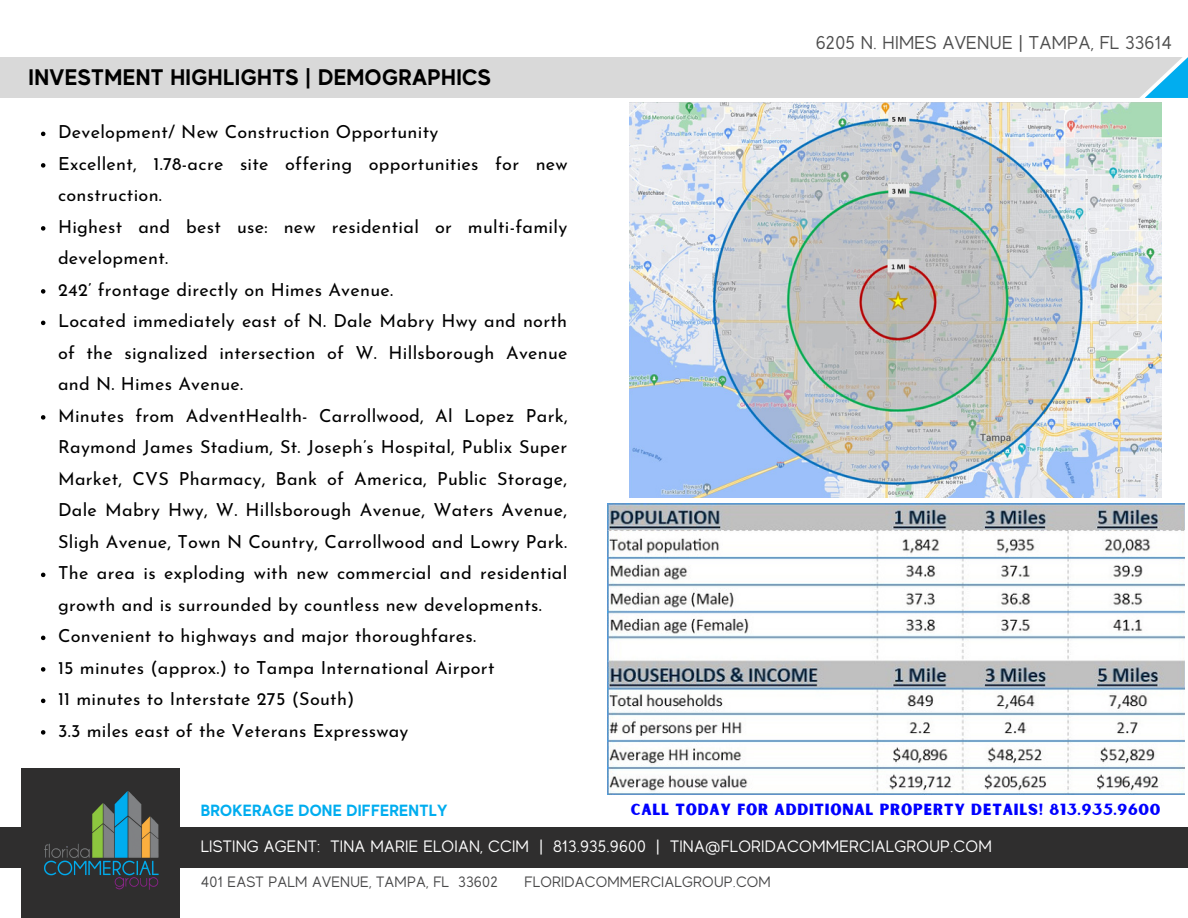
<style>
.page{position:relative;width:1188px;height:918px;background:#fff}
.page>*{position:absolute;margin:0;border:0;box-sizing:border-box;transform-origin:0 0}
.t1{font:700 22.5px "MADE Evolve Sans";letter-spacing:.02em;color:#000}
.t2{font:18.6px "MADE Evolve Sans";letter-spacing:.015em;color:#4d4d4d}
.t3{font:18px/31.5px "Josefin Sans";letter-spacing:.015em;color:#000}
.t4{font:16.5px "MADE Evolve Sans";letter-spacing:.015em;color:#fff}
.t5{font:700 16.2px "MADE Evolve Sans";letter-spacing:.015em;color:#00adef}
.t6{font:15.45px "Sunborn Sans One";letter-spacing:.05em;color:#00f}
.t7{font:15px "MADE Evolve Sans";letter-spacing:.015em;color:#484849}
</style>
<div class="page">
<div style="left:22px;top:768px;width:158px;height:150px;background:#2f2e2e"></div>
<div style="left:0;top:828px;width:1188px;height:40px;background:#2f2e2e"></div>
<img style="left:44px;top:791px;width:115px;height:99px">
<div style="left:0;top:58px;width:1188px;height:40px;background:#d9d9d9"></div>
<svg style="left:1139px;top:57px;width:6px;height:41px"></svg>
<svg style="left:1145px;top:57px;width:43px;height:41px"></svg>
<img style="left:630px;top:102px;width:532px;height:395px">
<img style="left:608px;top:503px;width:577px;height:292px">
<svg style="left:41px;top:132px;width:4px;height:4px"></svg>
<svg style="left:41px;top:163px;width:4px;height:5px"></svg>
<svg style="left:41px;top:226px;width:4px;height:5px"></svg>
<svg style="left:41px;top:289px;width:4px;height:5px"></svg>
<svg style="left:41px;top:321px;width:4px;height:4px"></svg>
<svg style="left:41px;top:415px;width:4px;height:5px"></svg>
<svg style="left:41px;top:573px;width:4px;height:4px"></svg>
<svg style="left:41px;top:636px;width:4px;height:4px"></svg>
<svg style="left:41px;top:667px;width:4px;height:5px"></svg>
<svg style="left:41px;top:699px;width:4px;height:4px"></svg>
<svg style="left:41px;top:730px;width:4px;height:5px"></svg>
<p class="t1" style="left:29px;top:64px;width:464px">INVESTMENT HIGHLIGHTS | DEMOGRAPHICS</p>
<p class="t3" style="left:58px;top:118px;width:382px">Development/ New Construction Opportunity</p>
<p class="t3" style="left:58px;top:150px;width:511px">Excellent, 1.78-acre site offering opportunities for new construction.</p>
<p class="t3" style="left:58px;top:213px;width:511px">Highest and best use: new residential or multi-family development.</p>
<p class="t3" style="left:58px;top:276px;width:337px">242’ frontage directly on Himes Avenue.</p>
<p class="t3" style="left:58px;top:307px;width:511px;text-align:justify">Located immediately east of N. Dale Mabry Hwy and north of the signalized intersection of W. Hillsborough Avenue and N. Himes Avenue.</p>
<p class="t3" style="left:58px;top:402px;width:511px;text-align:justify">Minutes from AdventHealth- Carrollwood, Al Lopez Park, Raymond James Stadium, St. Joseph’s Hospital, Publix Super Market, CVS Pharmacy, Bank of America, Public Storage, Dale Mabry Hwy, W. Hillsborough Avenue, Waters Avenue, Sligh Avenue, Town N Country, Carrollwood and Lowry Park.</p>
<p class="t3" style="left:58px;top:559px;width:511px">The area is exploding with new commercial and residential growth and is surrounded by countless new developments.</p>
<p class="t3" style="left:58px;top:622px;width:420px">Convenient to highways and major thoroughfares.</p>
<p class="t3" style="left:58px;top:654px;width:438px">15 minutes (approx.) to Tampa International Airport</p>
<p class="t3" style="left:58px;top:685px;width:298px">11 minutes to Interstate 275 (South)</p>
<p class="t3" style="left:58px;top:717px;width:352px">3.3 miles east of the Veterans Expressway</p>
<p class="t5" style="left:201px;top:801px;width:248px">BROKERAGE DONE DIFFERENTLY</p>
<p class="t2" style="left:816px;top:32px;width:358px">6205 N. HIMES AVENUE | TAMPA, FL 33614</p>
<p class="t6" style="left:631px;top:800px;width:531px">CALL TODAY FOR ADDITIONAL PROPERTY DETAILS! 813.935.9600</p>
<p class="t4" style="left:201px;top:837px;width:792px">LISTING AGENT: TINA MARIE ELOIAN, CCIM | 813.935.9600 | TINA@FLORIDACOMMERCIALGROUP.COM</p>
<p class="t7" style="left:201px;top:874px;width:298px">401 EAST PALM AVENUE, TAMPA, FL 33602</p>
<p class="t7" style="left:524px;top:874px;width:248px">FLORIDACOMMERCIALGROUP.COM</p>
</div>
